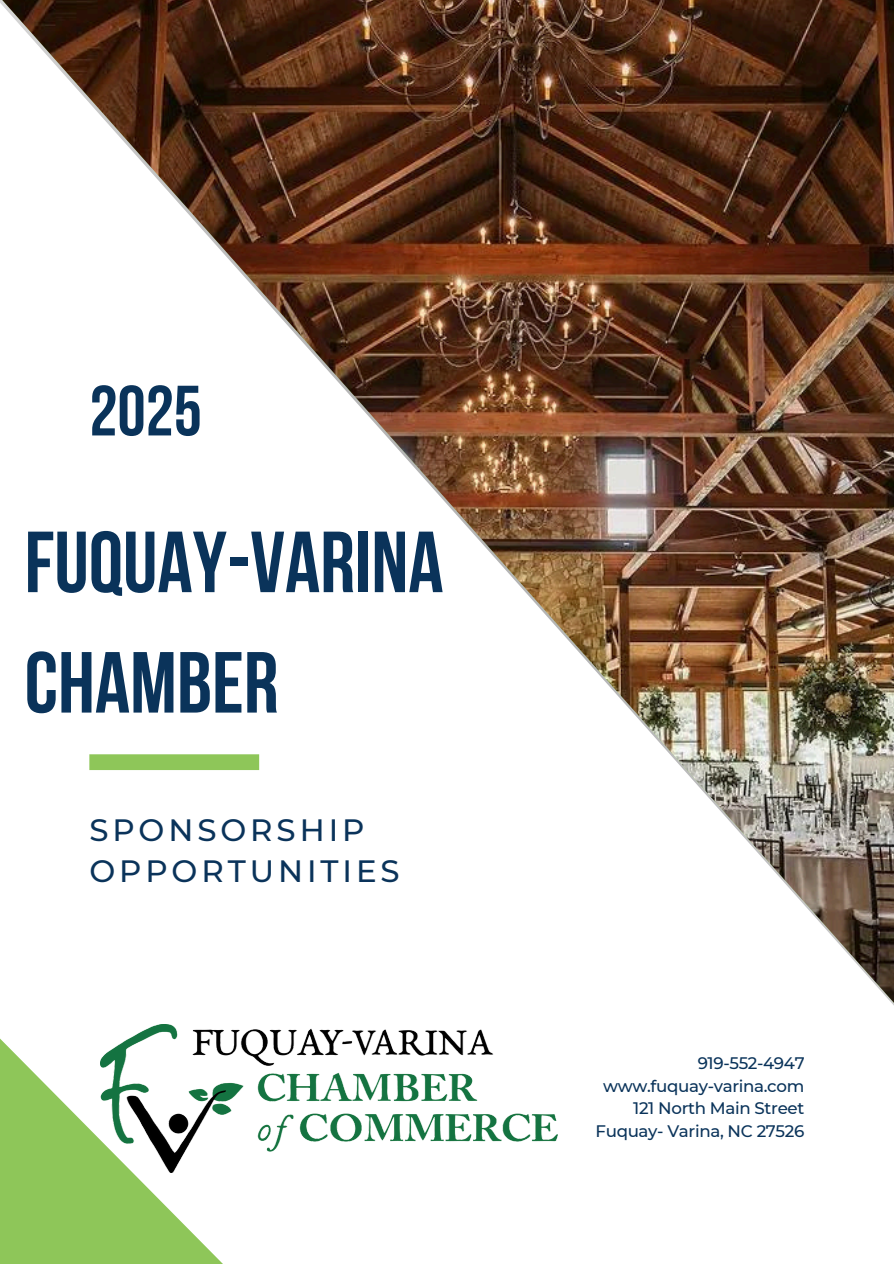
<style>
.page{position:relative;width:894px;height:1264px;background:#fff}
.page>*{position:absolute;margin:0;border:0;box-sizing:border-box;transform-origin:0 0}
.t1{font:700 86.4px/120.3px "Bebas Neue";color:#0a335a}
.t2{font:700 70.95px "Bebas Neue";color:#0a335a}
.t3{font:500 30.75px "Montserrat";letter-spacing:.13em;color:#0a335a}
.t4{font:500 16.65px/22.8px "Montserrat";letter-spacing:-.02em;color:#0a335a;text-align:right}
</style>
<div class="page">
<svg style="left:0;top:1063px;width:222px;height:200px;fill:#8ec659"></svg>
<img style="left:100px;top:1063px;width:457px;height:109px">
<img style="left:0;top:0;width:893px;height:1063px">
<p class="t2" style="left:89px;top:382px;width:114px">2025</p>
<p class="t1" style="left:25px;top:510px;width:420px">FUQUAY-VARINA<br>CHAMBER</p>
<p class="t3" style="left:89px;top:811px;width:276px">SPONSORSHIP</p>
<h3 class="t3" style="left:89px;top:852px;width:312px">OPPORTUNITIES</h3>
<h1 class="t4" style="left:697px;top:1051px;width:108px">919-552-4947</h1>
<p class="t4" style="left:603px;top:1074px;width:202px">www.fuquay-varina.com</p>
<h3 class="t4" style="left:595px;top:1096px;width:210px">121 North Main Street<br>Fuquay- Varina, NC 27526</h3>
</div>
